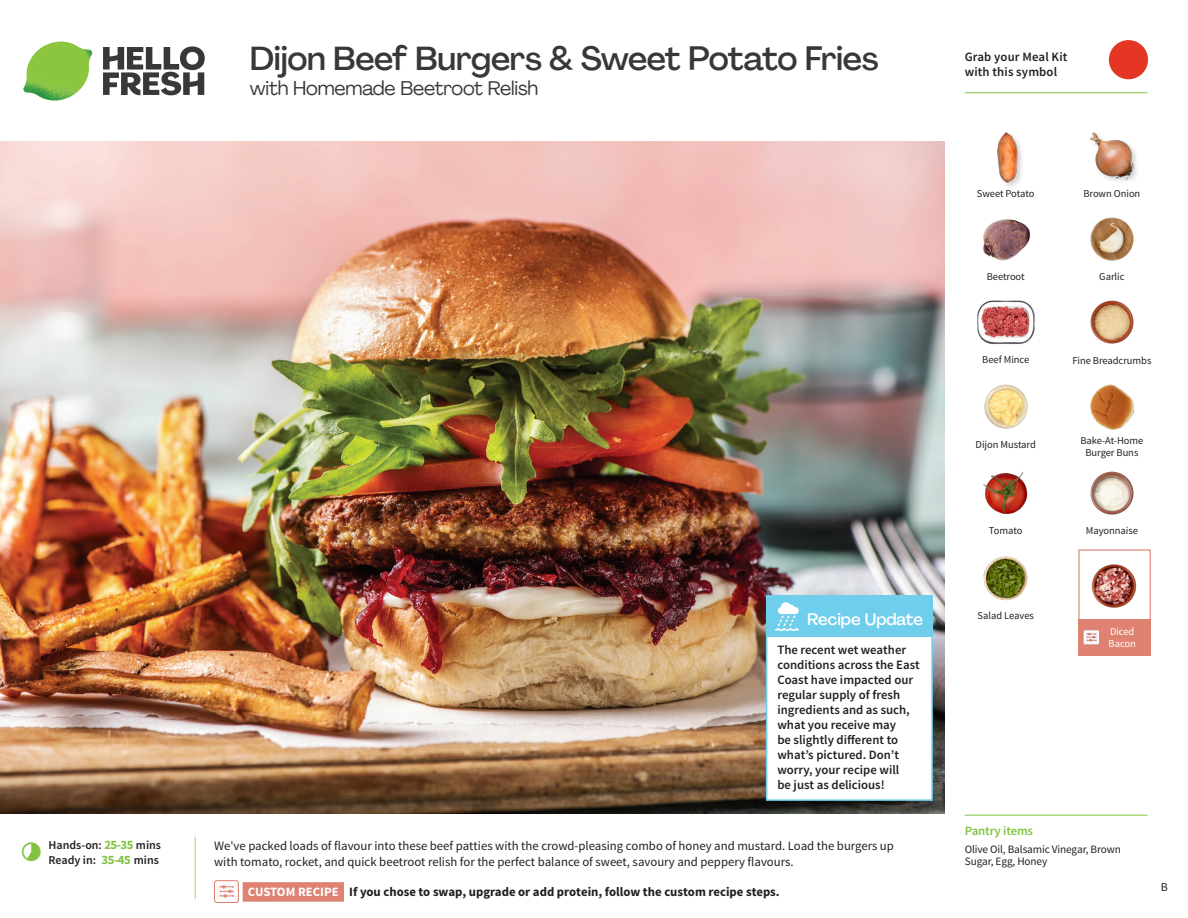
<style>
.page{position:relative;width:1188px;height:918px;background:#fff}
.page>*{position:absolute;margin:0;border:0;box-sizing:border-box;transform-origin:0 0}
._15_Titel_UK{font:500 33px "Agrandir";letter-spacing:-.015em;color:#383839}
._15_Titel_UK-2{font:19.5px "Agrandir";letter-spacing:-.01em;color:#383839}
.Steps_Text_AU{font:500 16.5px "Agrandir";color:#fff}
.Steps_Text_AU-2{font:600 12.75px/15px "Source Sans Pro";color:#231f20}
.Step_6_Text_AU{font:12.75px/16.5px "Source Sans Pro";color:#231f20}
.Step_6_Text_AU-2{font:700 12.75px "Source Sans Pro";color:#231f20}
._04_Headers_Front{font:600 12.75px "Source Sans Pro";letter-spacing:-.01em;color:#81c340}
._04_Intro{font:600 12px "Source Sans Pro";color:#231f20}
.t1{font:12px "Source Sans Pro";color:#231f20}
._05_Pantry{font:11.25px/12px "Source Sans Pro";letter-spacing:-.01em;color:#231f20}
._18_FRONT_ingredient{font:10.5px/12px "Source Sans Pro";letter-spacing:-.005em;color:#231f20;text-align:center}
._18_FRONT_ingredient-2{font:10.5px/12px "Source Sans Pro";letter-spacing:-.005em;color:#fff}
.s1{font-weight:700;font-size:12.75px;color:#81c340}
.s2{color:#fff}
</style>
<div class="page">
<svg style="left:103px;top:46px;width:102px;height:49px"></svg>
<img style="left:23px;top:42px;width:69px;height:59px">
<svg style="left:194px;top:836px;width:150px;height:66px"></svg>
<img style="left:0;top:142px;width:945px;height:672px">
<div style="left:1078px;top:619px;width:73px;height:37px;background:#df8272"></div>
<svg style="left:1083px;top:630px;width:17px;height:15px"></svg>
<div style="left:1083px;top:630px;width:17px;height:15px;border:1px solid #d08477;border-radius:2px"></div>
<svg style="left:1087px;top:633px;width:10px;height:8px"></svg>
<div style="left:1078px;top:549px;width:73px;height:73px;border:1px solid #df8272"></div>
<img style="left:1091px;top:564px;width:46px;height:44px">
<div style="left:214px;top:881px;width:24px;height:21px;background:#fafafa;border-radius:2px"></div>
<div style="left:214px;top:880px;width:25px;height:23px;border:1px solid #df8272;border-radius:2px"></div>
<svg style="left:220px;top:885px;width:14px;height:12px"></svg>
<div style="left:766px;top:604px;width:167px;height:197px;background:#fff;border:2px solid #6eceeb"></div>
<div style="left:766px;top:596px;width:167px;height:41px;background:#6eceeb"></div>
<svg style="left:775px;top:602px;width:24px;height:29px"></svg>
<img style="left:1090px;top:300px;width:44px;height:44px">
<img style="left:1090px;top:384px;width:45px;height:46px">
<img style="left:984px;top:384px;width:44px;height:45px">
<img style="left:983px;top:472px;width:45px;height:43px">
<img style="left:983px;top:556px;width:45px;height:45px">
<img style="left:977px;top:300px;width:57px;height:45px">
<img style="left:983px;top:219px;width:47px;height:42px">
<img style="left:1090px;top:217px;width:44px;height:44px">
<div style="left:996px;top:131px;width:28px;height:58px;background:#231f20;opacity:.2"></div>
<img style="left:996px;top:131px;width:28px;height:54px">
<img style="left:1089px;top:132px;width:48px;height:49px">
<img style="left:1090px;top:471px;width:44px;height:44px">
<hr style="left:965px;top:815px;width:183px;height:1px;background:#81c340">
<svg style="left:1091px;top:40px;width:58px;height:54px"></svg>
<hr style="left:965px;top:92px;width:183px;height:1px;background:#81c340">
<p class="_04_Intro" style="left:48px;top:837px;width:114px">Hands-on: <span class="s1">25-35</span> mins</p>
<p class="_04_Intro" style="left:48px;top:852px;width:112px">Ready in: <span class="s1">35-45</span> mins</p>
<p class="_15_Titel_UK" style="left:250px;top:38px;width:630px">Dijon Beef Burgers &amp; Sweet Potato Fries</p>
<p class="_15_Titel_UK-2" style="left:250px;top:76px;width:290px">with Homemade Beetroot Relish</p>
<p class="Steps_Text_AU" style="left:807px;top:609px;width:117px">Recipe Update</p>
<p class="Steps_Text_AU-2" style="left:777px;top:643px;width:144px">The recent wet weather conditions across the East<br>Coast have impacted our regular supply of fresh ingredients and as such, what you receive may<br>be slightly different to what’s pictured. Don’t worry, your recipe will<br>be just as delicious!</p>
<p class="Step_6_Text_AU" style="left:214px;top:838px;width:681px">We've packed loads of flavour into these beef patties with the crowd-pleasing combo of honey and mustard. Load the burgers up with tomato, rocket, and quick beetroot relish for the perfect balance of sweet, savoury and peppery flavours.</p>
<p class="Step_6_Text_AU-2" style="left:248px;top:883px;width:533px"><span class="s2">CUSTOM RECIPE</span> If you chose to swap, upgrade or add protein, follow the custom recipe steps.</p>
<p class="Steps_Text_AU-2" style="left:965px;top:50px;width:104px">Grab your Meal Kit with this symbol</p>
<p class="_18_FRONT_ingredient" style="left:977px;top:188px;width:59px">Sweet Potato</p>
<p class="_18_FRONT_ingredient" style="left:1083px;top:188px;width:58px">Brown Onion</p>
<p class="_18_FRONT_ingredient" style="left:987px;top:271px;width:40px">Beetroot</p>
<p class="_18_FRONT_ingredient" style="left:1099px;top:271px;width:27px">Garlic</p>
<p class="_18_FRONT_ingredient" style="left:982px;top:354px;width:48px">Beef Mince</p>
<p class="_18_FRONT_ingredient" style="left:1072px;top:354px;width:81px">Fine Breadcrumbs</p>
<p class="_18_FRONT_ingredient" style="left:976px;top:438px;width:62px">Dijon Mustard</p>
<p class="_18_FRONT_ingredient" style="left:1080px;top:434px;width:65px">Bake-At-Home<br>Burger Buns</p>
<p class="_18_FRONT_ingredient" style="left:989px;top:525px;width:35px">Tomato</p>
<p class="_18_FRONT_ingredient" style="left:1086px;top:525px;width:54px">Mayonnaise</p>
<p class="_18_FRONT_ingredient" style="left:978px;top:610px;width:58px">Salad Leaves</p>
<p class="_18_FRONT_ingredient-2" style="left:1109px;top:626px;width:29px">Diced<br>Bacon</p>
<p class="_04_Headers_Front" style="left:965px;top:822px;width:70px">Pantry items</p>
<p class="_05_Pantry" style="left:965px;top:844px;width:158px">Olive Oil, Balsamic Vinegar, Brown<br>Sugar, Egg, Honey</p>
<p class="t1" style="left:1161px;top:879px;width:9px">B</p>
</div>
